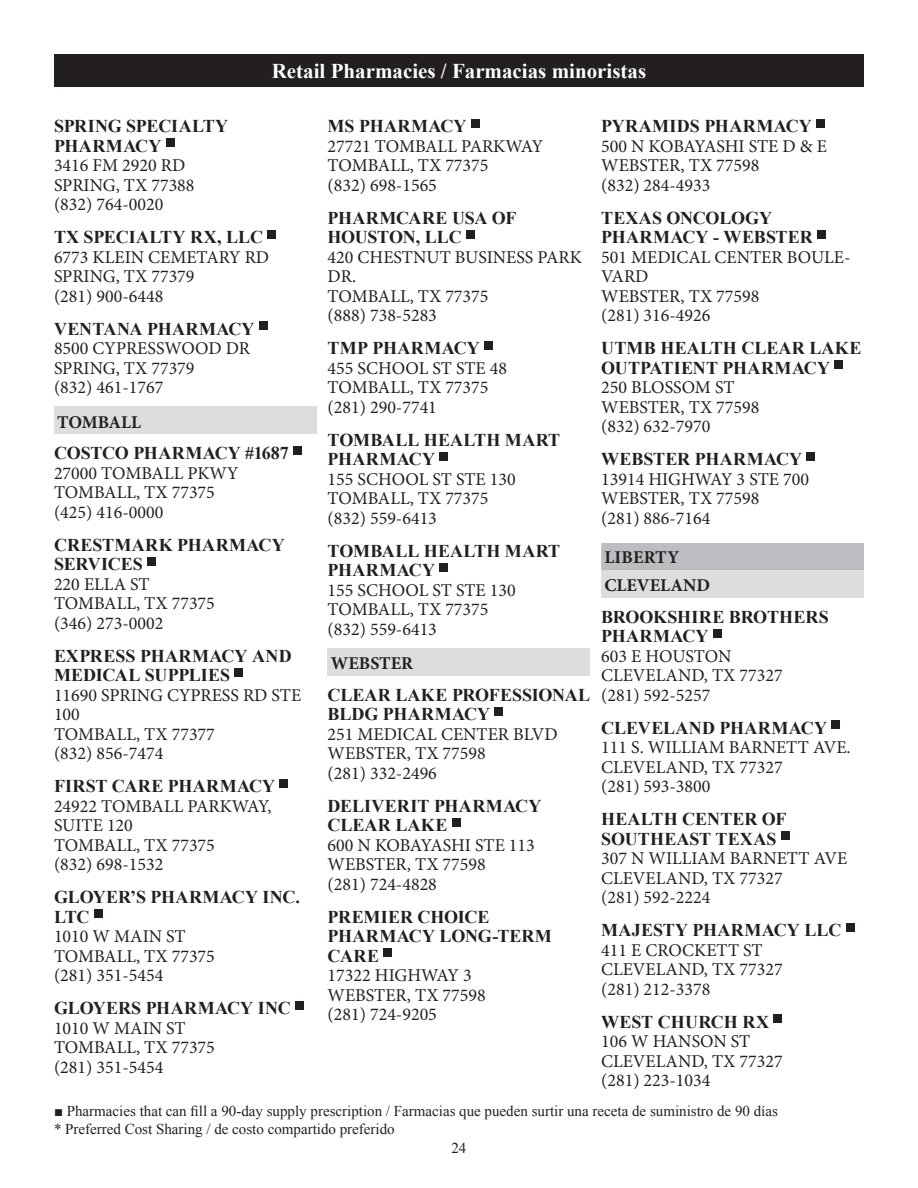
<style>
.page{position:relative;width:918px;height:1188px;background:#fff}
.page>*{position:absolute;margin:0;border:0;box-sizing:border-box;transform-origin:0 0}
.t1{font:700 21px "Times New Roman";color:#fff}
.Listings___Last_Line_in_Address{font:18px/19.5px "Minion Pro";color:#231f20}
.Listings___Pharmacy_Name{font:700 18px/19.5px "Times New Roman";letter-spacing:.005em;color:#231f20}
.Listings___Pharmacy_Name-2{font:700 18px/19.5px "Times New Roman";letter-spacing:-.015em;color:#231f20}
.Listings___CITY_Gray_subheads{font:700 18px "Minion Pro";color:#231f20}
.Listings___County_heads{font:700 18px "Minion Pro";letter-spacing:.01em;color:#231f20}
.t2{font:15px "Times New Roman";color:#231f20}
</style>
<div class="page">
<div style="left:54px;top:54px;width:810px;height:32px;background:#231f20"></div>
<div style="left:54px;top:406px;width:263px;height:28px;background:#dcdddf"></div>
<div style="left:166px;top:139px;width:8px;height:8px;background:#231f20"></div>
<div style="left:268px;top:230px;width:8px;height:9px;background:#231f20"></div>
<div style="left:259px;top:322px;width:8px;height:8px;background:#231f20"></div>
<div style="left:293px;top:446px;width:9px;height:9px;background:#231f20"></div>
<div style="left:147px;top:557px;width:9px;height:9px;background:#231f20"></div>
<div style="left:235px;top:668px;width:8px;height:9px;background:#231f20"></div>
<div style="left:280px;top:779px;width:8px;height:9px;background:#231f20"></div>
<div style="left:94px;top:910px;width:8px;height:8px;background:#231f20"></div>
<div style="left:295px;top:1001px;width:8px;height:9px;background:#231f20"></div>
<div style="left:328px;top:648px;width:262px;height:28px;background:#dcdddf"></div>
<div style="left:471px;top:119px;width:8px;height:9px;background:#231f20"></div>
<div style="left:466px;top:230px;width:8px;height:9px;background:#231f20"></div>
<div style="left:484px;top:341px;width:9px;height:9px;background:#231f20"></div>
<div style="left:440px;top:452px;width:8px;height:9px;background:#231f20"></div>
<div style="left:440px;top:563px;width:8px;height:9px;background:#231f20"></div>
<div style="left:495px;top:707px;width:8px;height:9px;background:#231f20"></div>
<div style="left:452px;top:818px;width:8px;height:9px;background:#231f20"></div>
<div style="left:384px;top:949px;width:8px;height:8px;background:#231f20"></div>
<div style="left:601px;top:543px;width:263px;height:27px;background:#bcbdc0"></div>
<div style="left:601px;top:570px;width:263px;height:28px;background:#dcdddf"></div>
<div style="left:816px;top:119px;width:9px;height:9px;background:#231f20"></div>
<div style="left:817px;top:230px;width:9px;height:9px;background:#231f20"></div>
<div style="left:835px;top:361px;width:8px;height:8px;background:#231f20"></div>
<div style="left:807px;top:452px;width:8px;height:9px;background:#231f20"></div>
<div style="left:713px;top:629px;width:8px;height:9px;background:#231f20"></div>
<div style="left:832px;top:721px;width:8px;height:8px;background:#231f20"></div>
<div style="left:781px;top:832px;width:8px;height:8px;background:#231f20"></div>
<div style="left:846px;top:923px;width:8px;height:9px;background:#231f20"></div>
<div style="left:774px;top:1015px;width:8px;height:8px;background:#231f20"></div>
<p class="t1" style="left:272px;top:56px;width:376px">Retail Pharmacies / Farmacias minoristas</p>
<p class="Listings___Pharmacy_Name" style="left:54px;top:116px;width:176px">SPRING SPECIALTY<br>PHARMACY</p>
<p class="Listings___Last_Line_in_Address" style="left:54px;top:156px;width:142px">3416 FM 2920 RD<br>SPRING, TX 77388 (832) 764-0020</p>
<p class="Listings___Pharmacy_Name" style="left:54px;top:227px;width:211px">TX SPECIALTY RX, LLC</p>
<p class="Listings___Last_Line_in_Address" style="left:54px;top:247px;width:217px">6773 KLEIN CEMETARY RD<br>SPRING, TX 77379<br>(281) 900-6448</p>
<p class="Listings___Pharmacy_Name" style="left:54px;top:318px;width:202px">VENTANA PHARMACY</p>
<p class="Listings___Last_Line_in_Address" style="left:54px;top:339px;width:197px">8500 CYPRESSWOOD DR<br>SPRING, TX 77379<br>(832) 461-1767</p>
<p class="Listings___CITY_Gray_subheads" style="left:57px;top:409px;width:85px">TOMBALL</p>
<p class="Listings___Pharmacy_Name" style="left:54px;top:443px;width:236px">COSTCO PHARMACY #1687</p>
<p class="Listings___Last_Line_in_Address" style="left:54px;top:463px;width:186px">27000 TOMBALL PKWY<br>TOMBALL, TX 77375 (425) 416-0000</p>
<p class="Listings___Pharmacy_Name" style="left:54px;top:534px;width:232px">CRESTMARK PHARMACY<br>SERVICES</p>
<p class="Listings___Last_Line_in_Address" style="left:54px;top:574px;width:162px">220 ELLA ST<br>TOMBALL, TX 77375 (346) 273-0002</p>
<p class="Listings___Pharmacy_Name" style="left:54px;top:645px;width:239px">EXPRESS PHARMACY AND<br>MEDICAL SUPPLIES</p>
<p class="Listings___Last_Line_in_Address" style="left:54px;top:685px;width:249px">11690 SPRING CYPRESS RD STE<br>100<br>TOMBALL, TX 77377<br>(832) 856-7474</p>
<p class="Listings___Pharmacy_Name" style="left:54px;top:776px;width:223px">FIRST CARE PHARMACY</p>
<p class="Listings___Last_Line_in_Address" style="left:54px;top:796px;width:219px">24922 TOMBALL PARKWAY,<br>SUITE 120<br>TOMBALL, TX 77375<br>(832) 698-1532</p>
<p class="Listings___Pharmacy_Name" style="left:54px;top:887px;width:248px">GLOYER’S PHARMACY INC.<br>LTC</p>
<p class="Listings___Last_Line_in_Address" style="left:54px;top:927px;width:162px">1010 W MAIN ST<br>TOMBALL, TX 77375 (281) 351-5454</p>
<p class="Listings___Pharmacy_Name" style="left:54px;top:998px;width:238px">GLOYERS PHARMACY INC</p>
<p class="Listings___Last_Line_in_Address" style="left:54px;top:1018px;width:162px">1010 W MAIN ST<br>TOMBALL, TX 77375 (281) 351-5454</p>
<p class="Listings___Pharmacy_Name" style="left:328px;top:116px;width:140px">MS PHARMACY</p>
<p class="Listings___Last_Line_in_Address" style="left:328px;top:136px;width:217px">27721 TOMBALL PARKWAY<br>TOMBALL, TX 77375<br>(832) 698-1565</p>
<p class="Listings___Pharmacy_Name-2" style="left:328px;top:207px;width:190px">PHARMCARE USA OF<br>HOUSTON, LLC</p>
<p class="Listings___Last_Line_in_Address" style="left:328px;top:247px;width:256px">420 CHESTNUT BUSINESS PARK<br>DR.<br>TOMBALL, TX 77375<br>(888) 738-5283</p>
<p class="Listings___Pharmacy_Name" style="left:328px;top:338px;width:154px">TMP PHARMACY</p>
<p class="Listings___Last_Line_in_Address" style="left:328px;top:358px;width:181px">455 SCHOOL ST STE 48<br>TOMBALL, TX 77375 (281) 290-7741</p>
<p class="Listings___Pharmacy_Name" style="left:328px;top:429px;width:234px">TOMBALL HEALTH MART<br>PHARMACY</p>
<p class="Listings___Last_Line_in_Address" style="left:328px;top:469px;width:190px">155 SCHOOL ST STE 130<br>TOMBALL, TX 77375 (832) 559-6413</p>
<p class="Listings___Pharmacy_Name" style="left:328px;top:540px;width:234px">TOMBALL HEALTH MART<br>PHARMACY</p>
<p class="Listings___Last_Line_in_Address" style="left:328px;top:580px;width:190px">155 SCHOOL ST STE 130<br>TOMBALL, TX 77375 (832) 559-6413</p>
<p class="Listings___CITY_Gray_subheads" style="left:331px;top:651px;width:84px">WEBSTER</p>
<p class="Listings___Pharmacy_Name" style="left:328px;top:684px;width:264px">CLEAR LAKE PROFESSIONAL<br>BLDG PHARMACY</p>
<p class="Listings___Last_Line_in_Address" style="left:328px;top:724px;width:232px">251 MEDICAL CENTER BLVD<br>WEBSTER, TX 77598<br>(281) 332-2496</p>
<p class="Listings___Pharmacy_Name" style="left:328px;top:795px;width:215px">DELIVERIT PHARMACY<br>CLEAR LAKE</p>
<p class="Listings___Last_Line_in_Address" style="left:328px;top:835px;width:209px">600 N KOBAYASHI STE 113<br>WEBSTER, TX 77598<br>(281) 724-4828</p>
<p class="Listings___Pharmacy_Name" style="left:328px;top:906px;width:226px">PREMIER CHOICE<br>PHARMACY LONG-TERM<br>CARE</p>
<p class="Listings___Last_Line_in_Address" style="left:328px;top:966px;width:160px">17322 HIGHWAY 3<br>WEBSTER, TX 77598 (281) 724-9205</p>
<p class="Listings___Pharmacy_Name" style="left:601px;top:116px;width:212px">PYRAMIDS PHARMACY</p>
<p class="Listings___Last_Line_in_Address" style="left:601px;top:136px;width:227px">500 N KOBAYASHI STE D &amp; E<br>WEBSTER, TX 77598<br>(832) 284-4933</p>
<p class="Listings___Pharmacy_Name" style="left:601px;top:207px;width:213px">TEXAS ONCOLOGY<br>PHARMACY - WEBSTER</p>
<p class="Listings___Last_Line_in_Address" style="left:601px;top:247px;width:251px">501 MEDICAL CENTER BOULE-<br>VARD<br>WEBSTER, TX 77598<br>(281) 316-4926</p>
<p class="Listings___Pharmacy_Name" style="left:601px;top:338px;width:262px">UTMB HEALTH CLEAR LAKE<br>OUTPATIENT PHARMACY</p>
<p class="Listings___Last_Line_in_Address" style="left:601px;top:378px;width:160px">250 BLOSSOM ST<br>WEBSTER, TX 77598 (832) 632-7970</p>
<p class="Listings___Pharmacy_Name" style="left:601px;top:449px;width:203px">WEBSTER PHARMACY</p>
<p class="Listings___Last_Line_in_Address" style="left:601px;top:469px;width:209px">13914 HIGHWAY 3 STE 700<br>WEBSTER, TX 77598<br>(281) 886-7164</p>
<p class="Listings___County_heads" style="left:605px;top:545px;width:76px">LIBERTY</p>
<p class="Listings___CITY_Gray_subheads" style="left:604px;top:573px;width:107px">CLEVELAND</p>
<p class="Listings___Pharmacy_Name" style="left:601px;top:606px;width:229px">BROOKSHIRE BROTHERS<br>PHARMACY</p>
<p class="Listings___Last_Line_in_Address" style="left:601px;top:646px;width:183px">603 E HOUSTON<br>CLEVELAND, TX 77327 (281) 592-5257</p>
<p class="Listings___Pharmacy_Name" style="left:601px;top:717px;width:227px">CLEVELAND PHARMACY</p>
<p class="Listings___Last_Line_in_Address" style="left:601px;top:738px;width:251px">111 S. WILLIAM BARNETT AVE.<br>CLEVELAND, TX 77327<br>(281) 593-3800</p>
<p class="Listings___Pharmacy_Name" style="left:601px;top:809px;width:187px">HEALTH CENTER OF<br>SOUTHEAST TEXAS</p>
<p class="Listings___Last_Line_in_Address" style="left:601px;top:849px;width:248px">307 N WILLIAM BARNETT AVE<br>CLEVELAND, TX 77327<br>(281) 592-2224</p>
<p class="Listings___Pharmacy_Name" style="left:601px;top:920px;width:242px">MAJESTY PHARMACY LLC</p>
<p class="Listings___Last_Line_in_Address" style="left:601px;top:940px;width:183px">411 E CROCKETT ST<br>CLEVELAND, TX 77327 (281) 212-3378</p>
<p class="Listings___Pharmacy_Name" style="left:601px;top:1011px;width:169px">WEST CHURCH RX</p>
<p class="Listings___Last_Line_in_Address" style="left:601px;top:1032px;width:183px">106 W HANSON ST<br>CLEVELAND, TX 77327 (281) 223-1034</p>
<p class="t2" style="left:54px;top:1101px;width:725px">■ Pharmacies that can fill a 90-day supply prescription / Farmacias que pueden surtir una receta de suministro de 90 días</p>
<p class="t2" style="left:54px;top:1119px;width:342px">* Preferred Cost Sharing / de costo compartido preferido</p>
<p class="t2" style="left:452px;top:1138px;width:16px">24</p>
</div>
